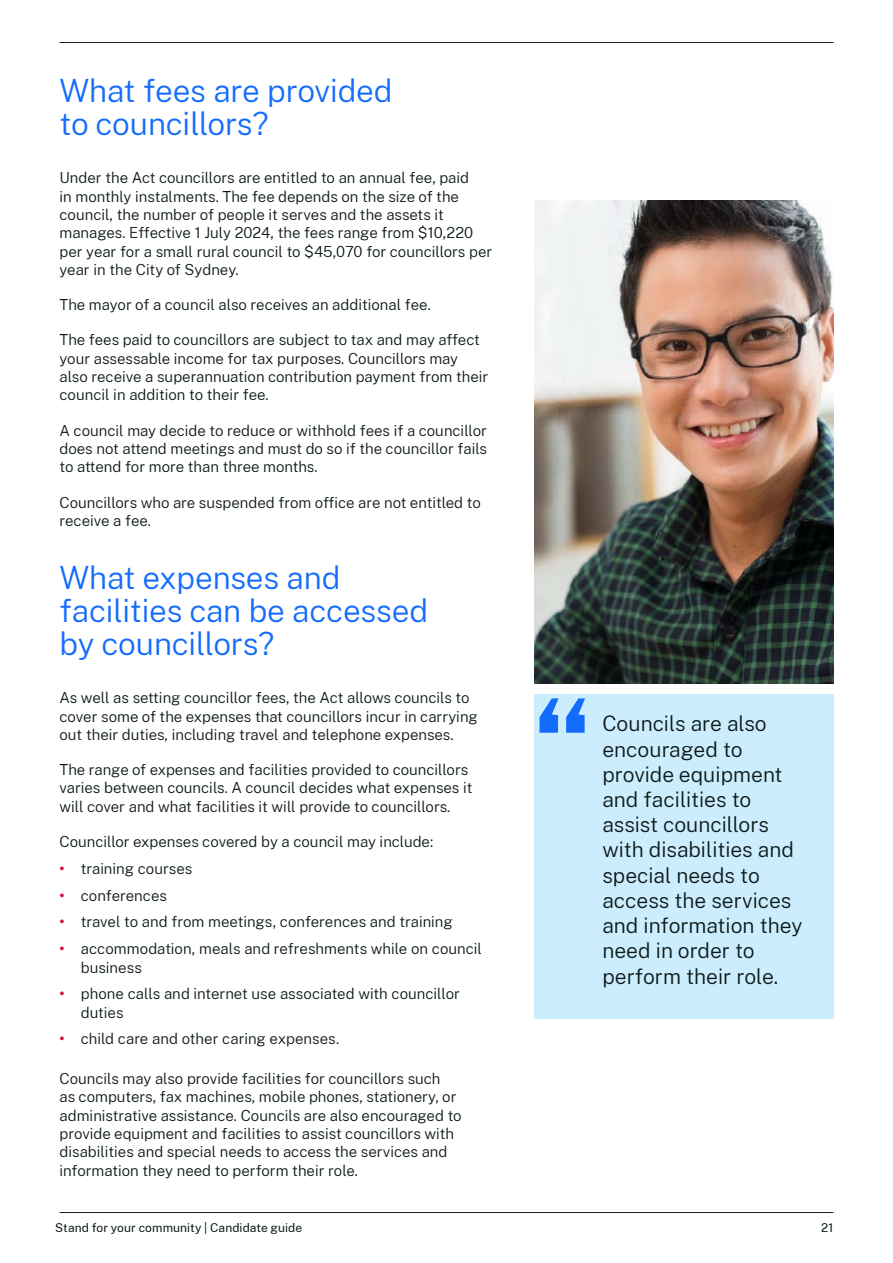
<style>
.page{position:relative;width:893px;height:1263px;background:#fff}
.page>*{position:absolute;margin:0;border:0;box-sizing:border-box;transform-origin:0 0}
.Heading_2__H2{font:300 31.5px/33px "Public Sans";letter-spacing:-.005em;color:#146cfd}
.Pull-Quote{font:300 21px/25.2px "Public Sans";color:#0e1a19}
.Body{font:300 15px/18.3px "Public Sans";color:#0e1a19}
.Level_1_bullet{font:300 15px/18.3px "Public Sans";color:#0e1a19}
.t1{font:12px "Public Sans";letter-spacing:.005em;color:#0e1a19}
.s1{font-weight:700;color:#d7153a}
</style>
<div class="page">
<img style="left:534px;top:201px;width:299px;height:482px">
<div style="left:534px;top:694px;width:299px;height:325px;background:#cbedfd"></div>
<svg style="left:539px;top:698px;width:46px;height:35px"></svg>
<hr style="left:60px;top:42px;width:773px;height:1px;background:#1d1d1b">
<hr style="left:60px;top:1212px;width:773px;height:1px;background:#1d1d1b">
<h2 class="Heading_2__H2" style="left:60px;top:73px;width:334px">What fees are provided to councillors?</h2>
<p class="Body" style="left:60px;top:168px;width:434px">Under the Act councillors are entitled to an annual fee, paid<br>in monthly instalments. The fee depends on the size of the council, the number of people it serves and the assets it manages. Effective 1 July 2024, the fees range from $10,220 per year for a small rural council to $45,070 for councillors per year in the City of Sydney.</p>
<p class="Body" style="left:60px;top:295px;width:373px">The mayor of a council also receives an additional fee.</p>
<p class="Body" style="left:60px;top:330px;width:430px">The fees paid to councillors are subject to tax and may affect your assessable income for tax purposes. Councillors may also receive a superannuation contribution payment from their council in addition to their fee.</p>
<p class="Body" style="left:60px;top:420px;width:429px;text-align:justify">A council may decide to reduce or withhold fees if a councillor does not attend meetings and must do so if the councillor fails to attend for more than three months.</p>
<p class="Body" style="left:60px;top:492px;width:423px">Councillors who are suspended from office are not entitled to receive a fee.</p>
<h2 class="Heading_2__H2" style="left:60px;top:560px;width:370px">What expenses and facilities can be accessed by councillors?</h2>
<p class="Body" style="left:60px;top:688px;width:420px">As well as setting councillor fees, the Act allows councils to cover some of the expenses that councillors incur in carrying out their duties, including travel and telephone expenses.</p>
<p class="Body" style="left:60px;top:760px;width:414px">The range of expenses and facilities provided to councillors varies between councils. A council decides what expenses it will cover and what facilities it will provide to councillors.</p>
<p class="Body" style="left:60px;top:832px;width:375px">Councillor expenses covered by a council may include:</p>
<p class="Level_1_bullet" style="left:60px;top:858px;width:134px"><span class="s1">•</span> training courses</p>
<p class="Level_1_bullet" style="left:60px;top:885px;width:109px"><span class="s1">•</span> conferences</p>
<p class="Level_1_bullet" style="left:60px;top:912px;width:395px"><span class="s1">•</span> travel to and from meetings, conferences and training</p>
<p class="Level_1_bullet" style="left:81px;top:939px;width:403px;text-indent:-21px"><span class="s1">•</span> accommodation, meals and refreshments while on council business</p>
<p class="Level_1_bullet" style="left:81px;top:984px;width:381px;text-indent:-21px"><span class="s1">•</span> phone calls and internet use associated with councillor duties</p>
<p class="Level_1_bullet" style="left:60px;top:1029px;width:281px"><span class="s1">•</span> child care and other caring expenses.</p>
<p class="Body" style="left:60px;top:1069px;width:404px">Councils may also provide facilities for councillors such<br>as computers, fax machines, mobile phones, stationery, or administrative assistance. Councils are also encouraged to provide equipment and facilities to assist councillors with disabilities and special needs to access the services and information they need to perform their role.</p>
<p class="Pull-Quote" style="left:602px;top:710px;width:202px">Councils are also encouraged to provide equipment and facilities to assist councillors with disabilities and special needs to access the services and information they need in order to perform their role.</p>
<p class="t1" style="left:55px;top:1219px;width:249px">Stand for your community | Candidate guide</p>
<p class="t1" style="left:821px;top:1219px;width:14px">21</p>
</div>
